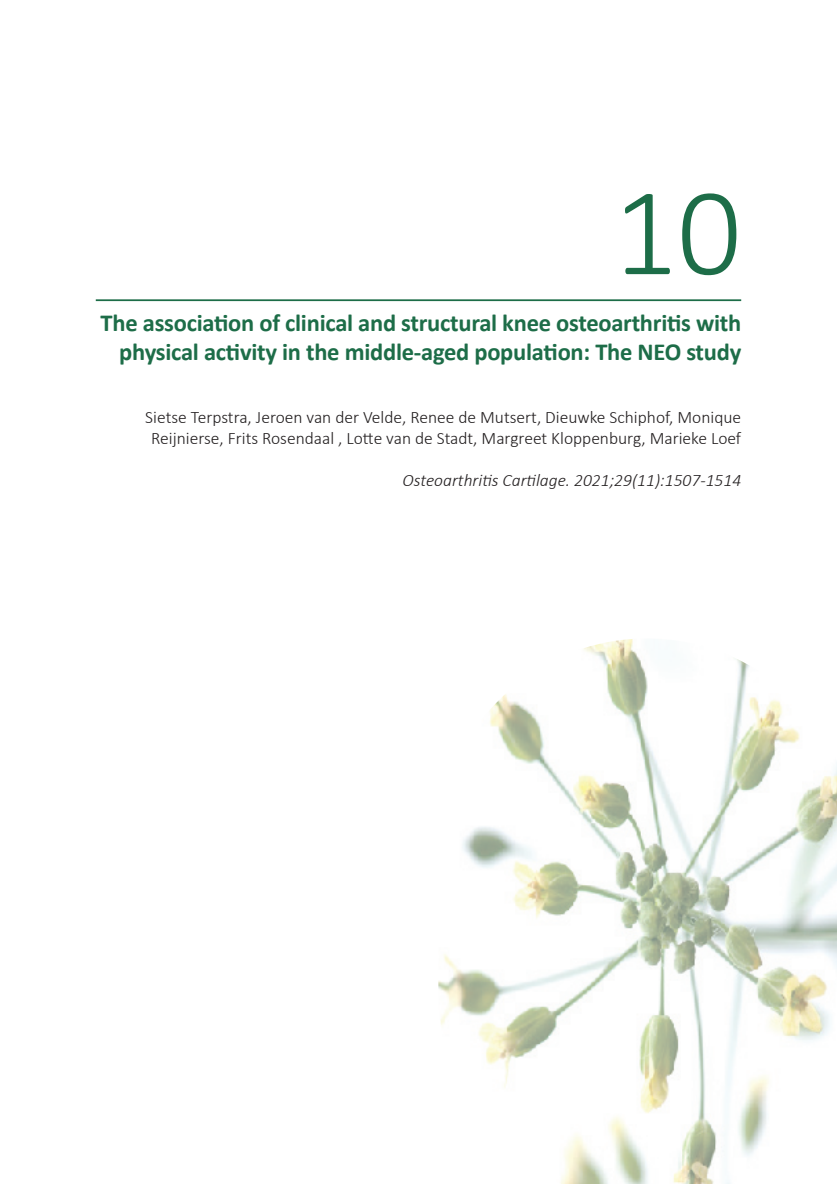
<style>
.page{position:relative;width:837px;height:1184px;background:#fff}
.page>*{position:absolute;margin:0;border:0;box-sizing:border-box;transform-origin:0 0}
.t1{font:300 126px "Calibri";color:#1d6d48}
.t2{font:700 24.5px/29.4px "Calibri";letter-spacing:-.01em;color:#1d6d48;text-align:right}
.Geen_afstand{font:300 17.5px/21px "Calibri";color:#231f20;text-align:center}
.Geen_afstand-2{font:italic 300 17.5px "Calibri";color:#231f20}
</style>
<div class="page">
<hr style="left:96px;top:299px;width:645px;height:2px;background:#1d6d48">
<img style="left:438px;top:639px;width:398px;height:545px">
<p class="t1" style="left:613px;top:154px;width:129px">10</p>
<p class="t2" style="left:101px;top:307px;width:642px">The association of clinical and structural knee osteoarthritis with physical activity in the middle-aged population: The NEO study</p>
<p class="Geen_afstand" style="left:145px;top:406px;width:597px">Sietse Terpstra, Jeroen van der Velde, Renee de Mutsert, Dieuwke Schiphof, Monique<br>Reijnierse, Frits Rosendaal , Lotte van de Stadt, Margreet Kloppenburg, Marieke Loef</p>
<p class="Geen_afstand-2" style="left:402px;top:469px;width:340px">Osteoarthritis Cartilage. 2021;29(11):1507-1514</p>
</div>
